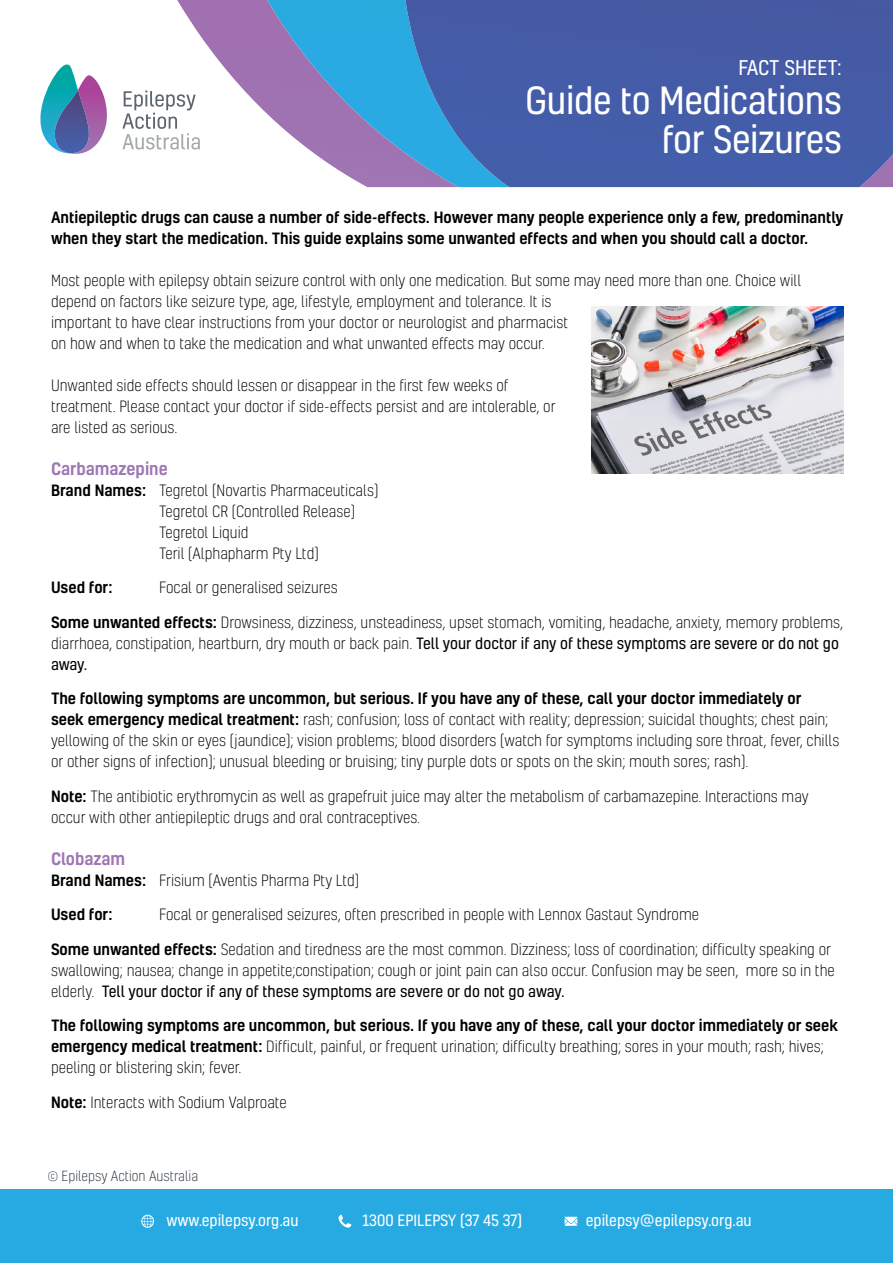
<style>
.page{position:relative;width:893px;height:1263px;background:#fff}
.page>*{position:absolute;margin:0;border:0;box-sizing:border-box;transform-origin:0 0}
.t1{font:36px/39px "Kelson";letter-spacing:-.01em;color:#fff;text-align:right}
.t2{font:19.5px "Kelson";letter-spacing:-.015em;color:#fff}
.t3{font:500 16.5px "Kelson";color:#9e76b4}
.t4{font:300 15px/21px "Kelson";color:#000}
.t5{font:500 15px/21px "Kelson";color:#000}
.t6{font:15px "Kelson";color:#fff}
.t7{font:300 13.5px "Kelson";color:#29333d}
.s1{font-weight:500}
.s2{font-weight:400}
.s3{font-weight:300}
</style>
<div class="page">
<div style="left:0;top:1190px;width:893px;height:73px;background:#27aae1"></div>
<svg style="left:141px;top:1215px;width:13px;height:13px"></svg>
<svg style="left:565px;top:1217px;width:12px;height:9px"></svg>
<svg style="left:338px;top:1215px;width:13px;height:12px"></svg>
<div style="left:617px;top:0;width:276px;height:187px;background:#445ba7"></div>
<img style="left:191px;top:0;width:426px;height:187px">
<svg style="left:40px;top:64px;width:67px;height:90px"></svg>
<img style="left:54px;top:90px;width:36px;height:63px">
<svg style="left:122px;top:91px;width:78px;height:59px"></svg>
<img style="left:591px;top:307px;width:252px;height:166px">
<h2 class="t2" style="left:738px;top:54px;width:105px">FACT SHEET:</h2>
<h1 class="t1" style="left:525px;top:80px;width:318px">Guide to Medications for Seizures</h1>
<p class="t5" style="left:51px;top:206px;width:794px">Antiepileptic drugs can cause a number of side-effects. However many people experience only a few, predominantly when they start the medication. This guide explains some unwanted effects and when you should call a doctor.</p>
<p class="t4" style="left:51px;top:269px;width:752px">Most people with epilepsy obtain seizure control with only one medication. But some may need more than one. Choice will depend on factors like seizure type, age, lifestyle, employment and tolerance. It is<br>important to have clear instructions from your doctor or neurologist and pharmacist<br>on how and when to take the medication and what unwanted effects may occur.</p>
<p class="t4" style="left:51px;top:374px;width:506px">Unwanted side effects should lessen or disappear in the first few weeks of treatment. Please contact your doctor if side-effects persist and are intolerable, or are listed as serious.</p>
<p class="t3" style="left:51px;top:457px;width:118px">Carbamazepine</p>
<p class="t4" style="left:159px;top:479px;width:221px;text-indent:-108px"><span class="s1">Brand Names:</span> Tegretol (Novartis Pharmaceuticals)<br>Tegretol CR (Controlled Release)<br>Tegretol Liquid<br>Teril (Alphapharm Pty Ltd)</p>
<p class="t5" style="left:51px;top:576px;width:63px">Used for:</p>
<p class="t4" style="left:159px;top:577px;width:180px">Focal or generalised seizures</p>
<p class="t4" style="left:51px;top:611px;width:793px"><span class="s1">Some unwanted effects:</span> Drowsiness, dizziness, unsteadiness, upset stomach, vomiting, headache, anxiety, memory problems, diarrhoea, constipation, heartburn, dry mouth or back pain. <span class="s2">Tell your doctor if any of these symptoms are severe or do not go away.</span></p>
<p class="t4" style="left:51px;top:688px;width:790px"><span class="s1">The following symptoms are uncommon, but serious. If you have any of these, call your doctor immediately or<br>seek emergency medical treatment:</span> rash; confusion; loss of contact with reality; depression; suicidal thoughts; chest pain; yellowing of the skin or eyes (jaundice); vision problems; blood disorders (watch for symptoms including sore throat, fever, chills or other signs of infection); unusual bleeding or bruising; tiny purple dots or spots on the skin; mouth sores; rash).</p>
<p class="t4" style="left:51px;top:785px;width:759px"><span class="s1">Note:</span> The antibiotic erythromycin as well as grapefruit juice may alter the metabolism of carbamazepine. Interactions may occur with other antiepileptic drugs and oral contraceptives.</p>
<p class="t3" style="left:51px;top:847px;width:76px">Clobazam</p>
<p class="t4" style="left:51px;top:869px;width:310px"><span class="s1">Brand Names:</span> Frisium (Aventis Pharma Pty Ltd)</p>
<p class="t5" style="left:51px;top:903px;width:63px">Used for:</p>
<p class="t4" style="left:159px;top:904px;width:542px">Focal or generalised seizures, often prescribed in people with Lennox Gastaut Syndrome</p>
<p class="t4" style="left:51px;top:938px;width:785px"><span class="s1">Some unwanted effects:</span> Sedation and tiredness are the most common. Dizziness; loss of coordination; difficulty speaking or swallowing; nausea; change in appetite;constipation; cough or joint pain can also occur. Confusion may be seen, more so in the elderly. <span class="s2">Tell your doctor if any of these symptoms are severe or do not go away.</span></p>
<p class="t5" style="left:51px;top:1014px;width:789px">The following symptoms are uncommon, but serious. If you have any of these, call your doctor immediately or seek emergency medical treatment: <span class="s3">Difficult, painful, or frequent urination; difficulty breathing; sores in your mouth; rash; hives; peeling or blistering skin; fever.</span></p>
<p class="t4" style="left:51px;top:1091px;width:237px"><span class="s1">Note:</span> Interacts with Sodium Valproate</p>
<p class="t7" style="left:48px;top:1167px;width:152px">© Epilepsy Action Australia</p>
<p class="t6" style="left:167px;top:1211px;width:134px">www.epilepsy.org.au</p>
<p class="t6" style="left:362px;top:1211px;width:161px">1300 EPILEPSY (37 45 37)</p>
<p class="t6" style="left:586px;top:1211px;width:167px">epilepsy@epilepsy.org.au</p>
</div>
